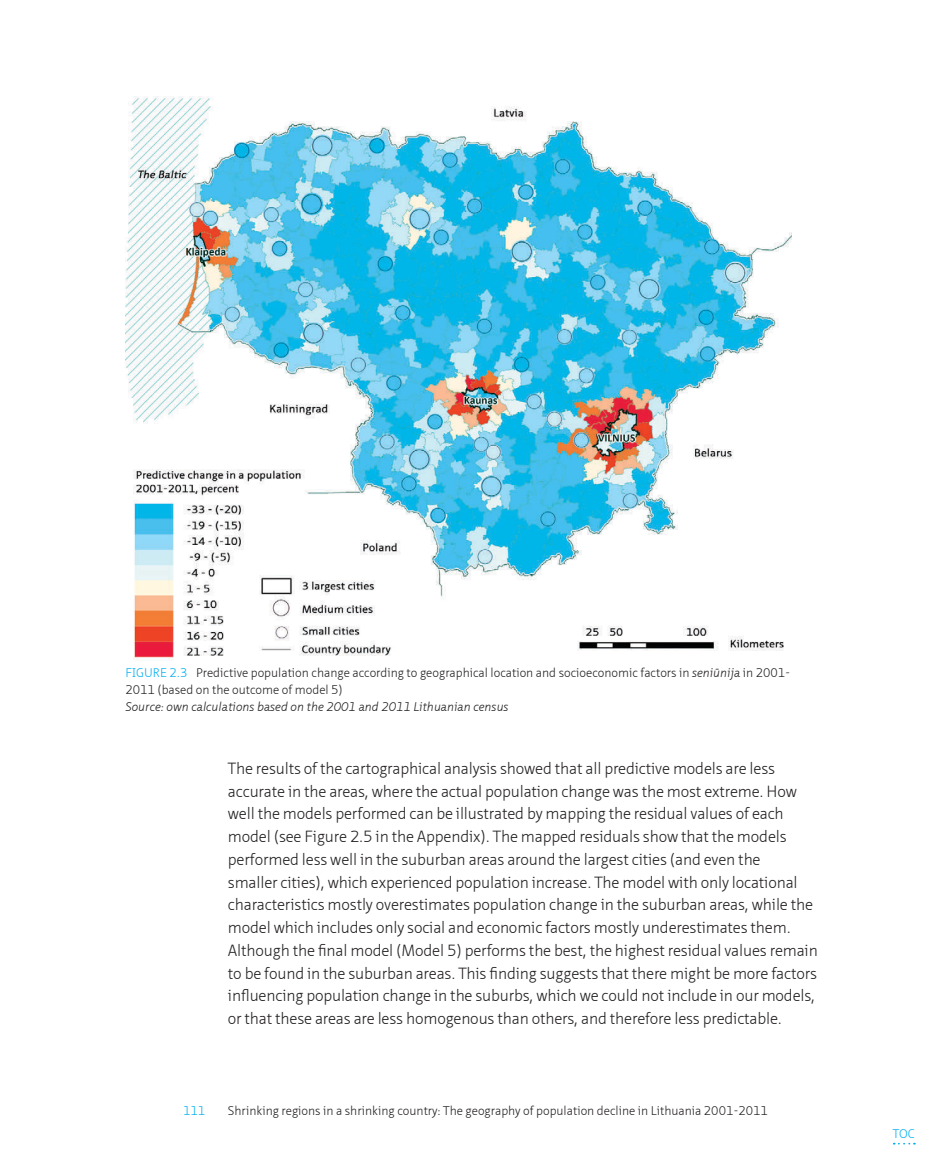
<style>
.page{position:relative;width:945px;height:1166px;background:#fff}
.page>*{position:absolute;margin:0;border:0;box-sizing:border-box;transform-origin:0 0}
.BODY_Normal{font:300 15.75px/22.8px "Neue Sans Pro";letter-spacing:-.01em;color:#231f20}
.t1{font:300 12.25px/17.2px "Neue Sans Pro";color:#231f20}
.FIGURE_Footnote{font:italic 300 12.25px "Neue Sans Pro";color:#231f20}
.t2{font:300 12.25px "Neue Sans Pro";color:#00aeef}
.s1{color:#00aeef}
.s2{font-style:italic}
</style>
<div class="page">
<img style="left:126px;top:96px;width:665px;height:564px">
<svg style="left:894px;top:1142px;width:21px;height:2px"></svg>
<p class="t1" style="left:126px;top:663px;width:666px;text-indent:44px"><span class="s1">2.3</span> Predictive population change according to geographical location and socioeconomic factors in <span class="s2">seniūnija</span> in 2001-<br>2011 (based on the outcome of model 5)</p>
<p class="FIGURE_Footnote" style="left:126px;top:698px;width:385px">Source: own calculations based on the 2001 and 2011 Lithuanian census</p>
<p class="t2" style="left:126px;top:664px;width:15px">Figure</p>
<p class="BODY_Normal" style="left:228px;top:756px;width:591px">The results of the cartographical analysis showed that all predictive models are less accurate in the areas, where the actual population change was the most extreme. How well the models performed can be illustrated by mapping the residual values of each model (see Figure 2.5 in the Appendix). The mapped residuals show that the models performed less well in the suburban areas around the largest cities (and even the<br>smaller cities), which experienced population increase. The model with only locational characteristics mostly overestimates population change in the suburban areas, while the model which includes only social and economic factors mostly underestimates them.<br>Although the final model (Model 5) performs the best, the highest residual values remain to be found in the suburban areas. This finding suggests that there might be more factors influencing population change in the suburbs, which we could not include in our models, or that these areas are less homogenous than others, and therefore less predictable.</p>
<p class="t2" style="left:183px;top:1102px;width:24px">111</p>
<p class="t1" style="left:228px;top:1102px;width:542px">Shrinking regions in a shrinking country: The geography of population decline in Lithuania 2001-2011</p>
<p class="t2" style="left:893px;top:1125px;width:23px">TOC</p>
</div>
